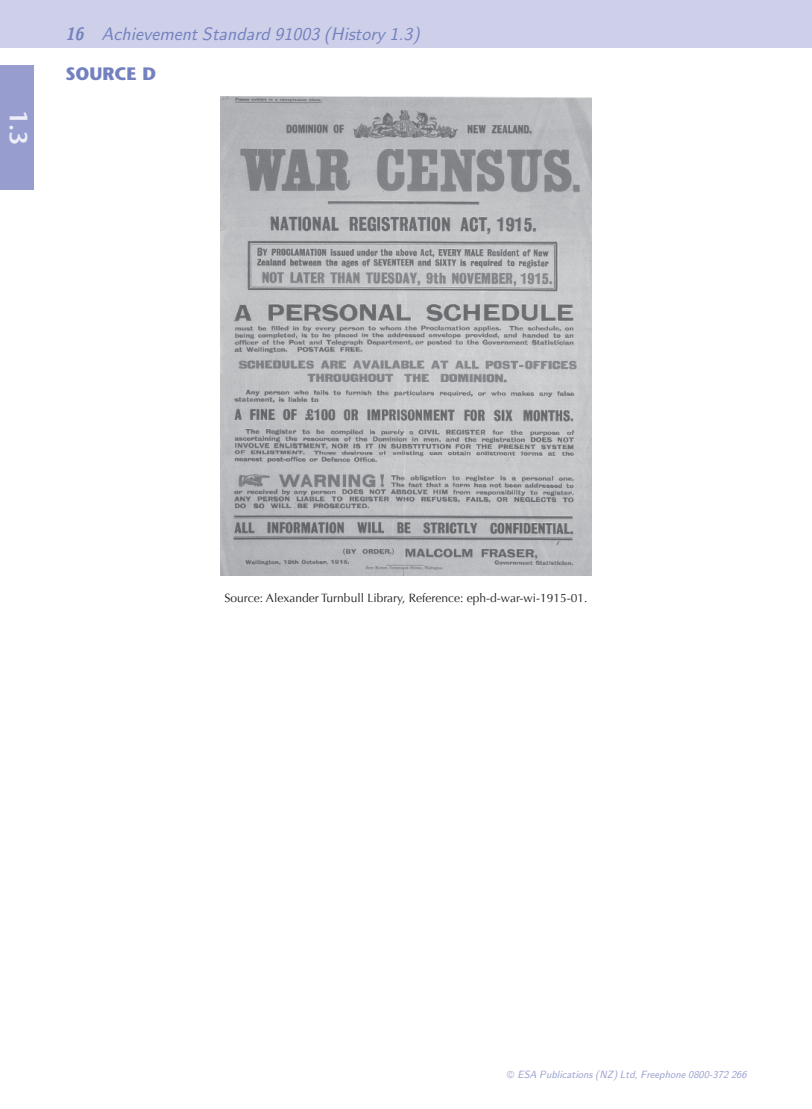
<style>
.page{position:relative;width:812px;height:1109px;background:#fff}
.page>*{position:absolute;margin:0;border:0;box-sizing:border-box;transform-origin:0 0}
.t1{font:600 24.75px "Stone Sans";color:#edeef7}
.t2{font:italic 18px "Nova";color:#7481bf}
.t3{font:700 18px "Stone Sans";color:#7481bf}
.t4{font:12px "Optima";color:#231f20}
.t5{font:italic 10.5px "Nova";color:#979ecf}
.s1{font-weight:700}
</style>
<div class="page">
<img style="left:220px;top:97px;width:371px;height:478px">
<hr style="left:810px;top:0;width:1px;height:48px;background:#cdd0e8">
<div style="left:0;top:0;width:810px;height:48px;background:#cdd0e8"></div>
<div style="left:0;top:65px;width:34px;height:124px;background:#979ecf"></div>
<p class="t1" style="left:34px;top:110px;width:37px;rotate:90deg">1.3</p>
<p class="t2" style="left:65px;top:23px;width:355px"><span class="s1">16</span> Achievement Standard 91003 (History 1.3)</p>
<p class="t3" style="left:66px;top:62px;width:92px">SOURCE D</p>
<p class="t4" style="left:224px;top:591px;width:364px">Source: Alexander Turnbull Library, Reference: eph-d-war-wi-1915-01.</p>
<p class="t5" style="left:517px;top:1068px;width:231px">ESA Publications (NZ) Ltd, Freephone 0800-372 266</p>
</div>
